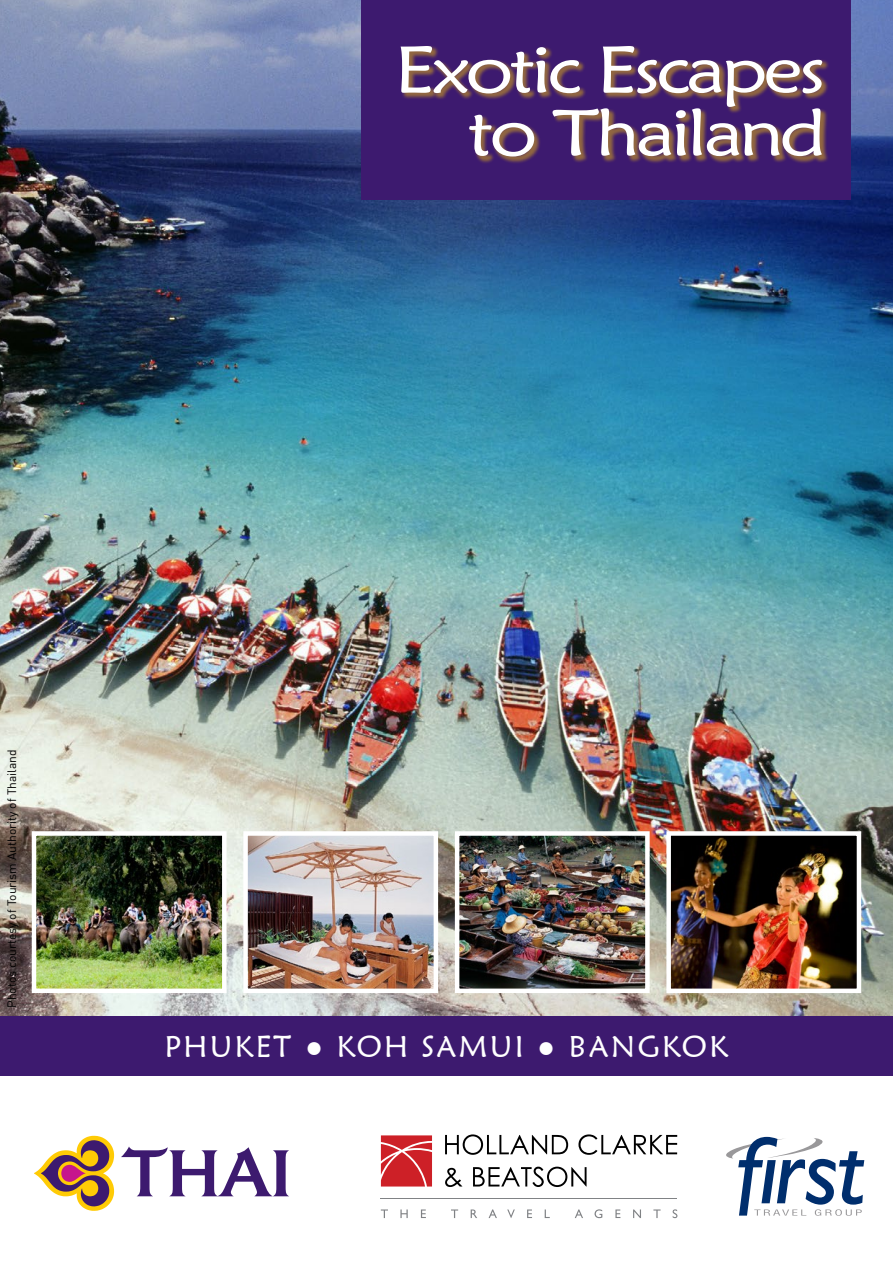
<style>
.page{position:relative;width:893px;height:1263px;background:#fff}
.page>*{position:absolute;margin:0;border:0;box-sizing:border-box;transform-origin:0 0}
.t1{font:66px/63px "Maiandra GD";letter-spacing:-.05em;color:#fff;text-align:right;scale:1.2 1}
.t2{font:30px "Maiandra GD";letter-spacing:.08em;color:#fff}
.t3{font:12px "DIN";color:#000}
.s1{font-family:"Arial"}
</style>
<div class="page">
<img style="left:0;top:0;width:893px;height:1016px">
<div style="left:361px;top:0;width:489px;height:200px;background:#3d1a6f"></div>
<div style="left:401px;top:46px;width:428px;height:118px;background:#ffcb05;opacity:.44"></div>
<svg style="left:34px;top:1136px;width:80px;height:75px"></svg>
<svg style="left:121px;top:1146px;width:168px;height:50px"></svg>
<div style="left:0;top:1016px;width:893px;height:60px;background:#3d1a6f"></div>
<img style="left:671px;top:836px;width:185px;height:152px">
<div style="left:666px;top:831px;width:195px;height:162px;border:4px solid #fff"></div>
<img style="left:460px;top:836px;width:185px;height:152px">
<div style="left:455px;top:831px;width:195px;height:162px;border:4px solid #fff"></div>
<img style="left:248px;top:836px;width:185px;height:152px">
<div style="left:243px;top:831px;width:195px;height:162px;border:4px solid #fff"></div>
<img style="left:37px;top:836px;width:185px;height:152px">
<div style="left:32px;top:831px;width:195px;height:162px;border:4px solid #fff"></div>
<hr style="left:381px;top:1198px;width:296px;height:1px;background:#808285">
<svg style="left:445px;top:1134px;width:123px;height:21px"></svg>
<svg style="left:578px;top:1134px;width:99px;height:21px"></svg>
<svg style="left:445px;top:1168px;width:17px;height:19px"></svg>
<svg style="left:473px;top:1167px;width:114px;height:20px"></svg>
<svg style="left:381px;top:1135px;width:51px;height:51px"></svg>
<svg style="left:381px;top:1209px;width:7px;height:9px"></svg>
<svg style="left:400px;top:1209px;width:8px;height:9px"></svg>
<svg style="left:421px;top:1209px;width:5px;height:9px"></svg>
<svg style="left:451px;top:1209px;width:7px;height:9px"></svg>
<svg style="left:471px;top:1209px;width:6px;height:9px"></svg>
<svg style="left:489px;top:1209px;width:8px;height:9px"></svg>
<svg style="left:507px;top:1209px;width:8px;height:9px"></svg>
<svg style="left:527px;top:1209px;width:5px;height:9px"></svg>
<svg style="left:545px;top:1209px;width:5px;height:9px"></svg>
<svg style="left:575px;top:1209px;width:8px;height:9px"></svg>
<svg style="left:595px;top:1209px;width:7px;height:9px"></svg>
<svg style="left:615px;top:1209px;width:5px;height:9px"></svg>
<svg style="left:633px;top:1209px;width:8px;height:9px"></svg>
<svg style="left:653px;top:1209px;width:8px;height:9px"></svg>
<svg style="left:673px;top:1209px;width:4px;height:9px"></svg>
<svg style="left:726px;top:1137px;width:138px;height:79px"></svg>
<h1 class="t1" style="left:394px;top:37px;width:361px">Exotic Escapes to Thailand</h1>
<p class="t3" style="left:4px;top:1008px;width:260px;rotate:-90deg">Photos courtesy of Tourism Authority of Thailand</p>
<h2 class="t2" style="left:165px;top:1028px;width:565px">PHUKET <span class="s1">●</span> KOH SAMUI <span class="s1">●</span> BANGKOK</h2>
</div>
